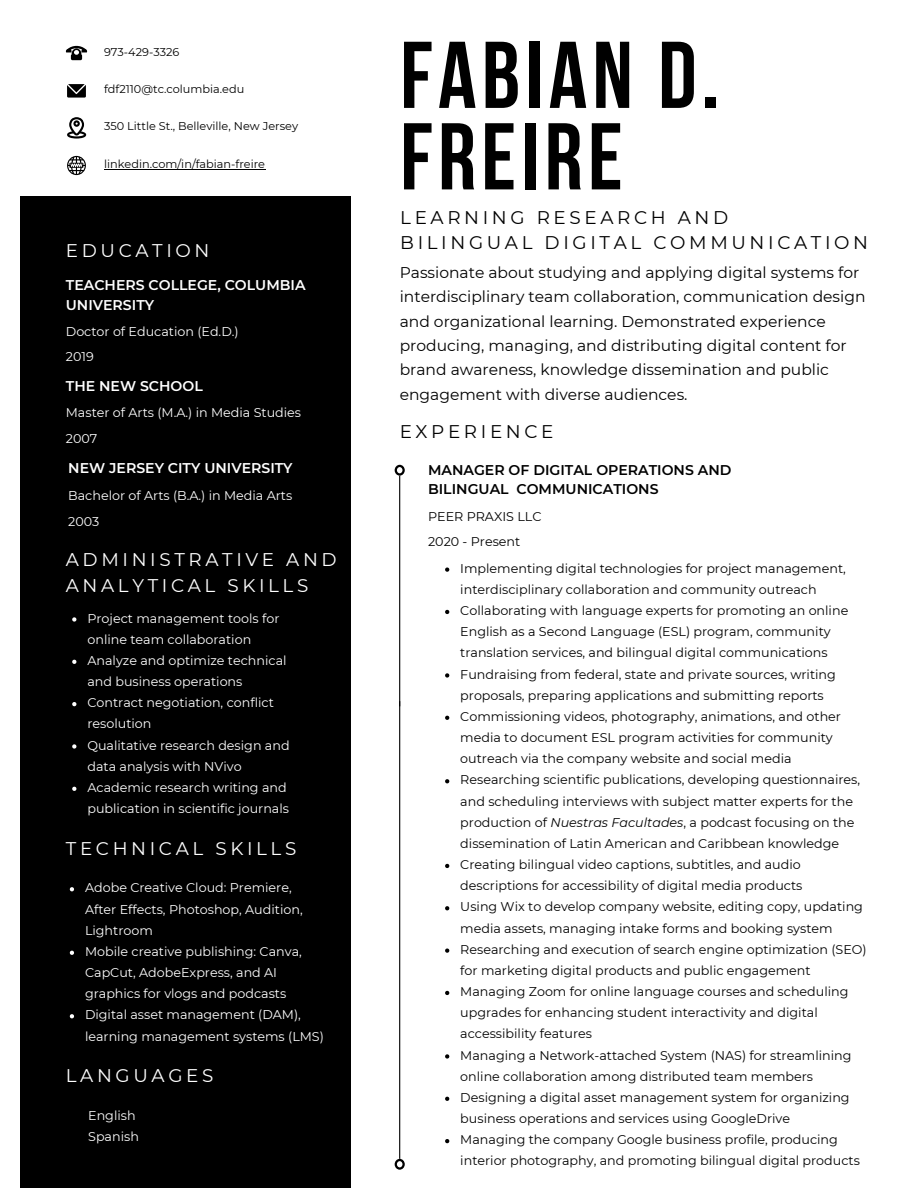
<style>
.page{position:relative;width:918px;height:1188px;background:#fff}
.page>*{position:absolute;margin:0;border:0;box-sizing:border-box;transform-origin:0 0}
.t1{font:700 94.5px/81.4px "Bebas Neue";letter-spacing:.055em;color:#000}
.t2{font:18.3px/25.3px "Montserrat";letter-spacing:.2em;color:#fff}
.t3{font:18.3px/25.3px "Montserrat";letter-spacing:.2em;color:#000}
.t4{font:15.45px/24.3px "Montserrat";color:#000}
.t5{font:600 14.1px/20.1px "Montserrat";color:#fff}
.t6{font:600 14.1px/19px "Montserrat";color:#000}
.t7{font:12.75px/21.1px "Montserrat";color:#000}
.t8{font:12.75px/21.1px "Montserrat";color:#fff}
.t9{font:11.25px "Montserrat";color:#000}
.s1{font-style:italic}
</style>
<div class="page">
<div style="left:20px;top:196px;width:330px;height:992px;background:#000"></div>
<svg style="left:395px;top:465px;width:10px;height:11px"></svg>
<svg style="left:395px;top:1159px;width:10px;height:11px"></svg>
<hr style="left:399px;top:476px;width:1px;height:230px;background:#000">
<hr style="left:399px;top:701px;width:1px;height:458px;background:#000">
<svg style="left:67px;top:84px;width:19px;height:14px"></svg>
<svg style="left:66px;top:46px;width:21px;height:14px"></svg>
<svg style="left:67px;top:117px;width:19px;height:22px"></svg>
<svg style="left:67px;top:156px;width:19px;height:19px"></svg>
<hr style="left:104px;top:169px;width:161px;height:1px;background:#000">
<svg style="left:72px;top:617px;width:4px;height:5px"></svg>
<svg style="left:72px;top:660px;width:4px;height:4px"></svg>
<svg style="left:72px;top:702px;width:4px;height:4px"></svg>
<svg style="left:72px;top:744px;width:4px;height:5px"></svg>
<svg style="left:72px;top:787px;width:4px;height:4px"></svg>
<svg style="left:445px;top:568px;width:4px;height:4px"></svg>
<svg style="left:445px;top:610px;width:4px;height:4px"></svg>
<svg style="left:445px;top:673px;width:4px;height:5px"></svg>
<svg style="left:445px;top:716px;width:4px;height:4px"></svg>
<svg style="left:445px;top:779px;width:4px;height:4px"></svg>
<svg style="left:445px;top:864px;width:4px;height:4px"></svg>
<svg style="left:445px;top:906px;width:4px;height:4px"></svg>
<svg style="left:445px;top:949px;width:4px;height:4px"></svg>
<svg style="left:445px;top:991px;width:4px;height:4px"></svg>
<svg style="left:445px;top:1054px;width:4px;height:5px"></svg>
<svg style="left:445px;top:1097px;width:4px;height:4px"></svg>
<svg style="left:445px;top:1139px;width:4px;height:4px"></svg>
<svg style="left:70px;top:887px;width:4px;height:4px"></svg>
<svg style="left:70px;top:951px;width:4px;height:4px"></svg>
<svg style="left:70px;top:1014px;width:4px;height:4px"></svg>
<p class="t9" style="left:104px;top:45px;width:77px">973-429-3326</p>
<p class="t9" style="left:104px;top:82px;width:142px">fdf2110@tc.columbia.edu</p>
<p class="t9" style="left:104px;top:119px;width:196px">350 Little St., Belleville, New Jersey</p>
<p class="t9" style="left:104px;top:157px;width:163px">linkedin.com/in/fabian-freire</p>
<h2 class="t2" style="left:66px;top:238px;width:145px">EDUCATION</h2>
<h3 class="t5" style="left:66px;top:275px;width:241px">TEACHERS COLLEGE, COLUMBIA<br>UNIVERSITY</h3>
<h4 class="t8" style="left:66px;top:321px;width:174px">Doctor of Education (Ed.D.)</h4>
<h2 class="t8" style="left:66px;top:346px;width:29px">2019</h2>
<p class="t5" style="left:66px;top:375px;width:138px">THE NEW SCHOOL</p>
<p class="t8" style="left:66px;top:402px;width:237px">Master of Arts (M.A.) in Media Studies</p>
<p class="t8" style="left:66px;top:428px;width:33px">2007</p>
<p class="t5" style="left:68px;top:458px;width:226px">NEW JERSEY CITY UNIVERSITY</p>
<p class="t8" style="left:68px;top:485px;width:226px">Bachelor of Arts (B.A.) in Media Arts</p>
<p class="t8" style="left:68px;top:511px;width:33px">2003</p>
<p class="t2" style="left:66px;top:547px;width:272px">ADMINISTRATIVE AND<br>ANALYTICAL SKILLS</p>
<p class="t8" style="left:87px;top:608px;width:194px">Project management tools for online team collaboration</p>
<h2 class="t8" style="left:87px;top:650px;width:201px">Analyze and optimize technical and business operations</h2>
<h3 class="t8" style="left:87px;top:692px;width:188px">Contract negotiation, conflict resolution</h3>
<p class="t8" style="left:87px;top:735px;width:204px">Qualitative research design and data analysis with NVivo</p>
<p class="t8" style="left:87px;top:777px;width:203px">Academic research writing and publication in scientific journals</p>
<p class="t2" style="left:66px;top:836px;width:232px">TECHNICAL SKILLS</p>
<p class="t8" style="left:85px;top:877px;width:219px">Adobe Creative Cloud: Premiere,<br>After Effects, Photoshop, Audition,<br>Lightroom</p>
<p class="t8" style="left:85px;top:941px;width:218px">Mobile creative publishing: Canva,<br>CapCut, AdobeExpress, and AI graphics for vlogs and podcasts</p>
<p class="t8" style="left:85px;top:1004px;width:240px">Digital asset management (DAM), learning management systems (LMS)</p>
<h3 class="t2" style="left:66px;top:1063px;width:149px">LANGUAGES</h3>
<h3 class="t8" style="left:88px;top:1105px;width:49px">English</h3>
<p class="t8" style="left:88px;top:1126px;width:52px">Spanish</p>
<p class="t1" style="left:400px;top:44px;width:321px">FABIAN D.<br>FREIRE</p>
<p class="t3" style="left:400px;top:204px;width:469px">LEARNING RESEARCH AND<br>BILINGUAL DIGITAL COMMUNICATION</p>
<p class="t4" style="left:400px;top:260px;width:467px">Passionate about studying and applying digital systems for interdisciplinary team collaboration, communication design and organizational learning. Demonstrated experience producing, managing, and distributing digital content for brand awareness, knowledge dissemination and public engagement with diverse audiences.</p>
<p class="t3" style="left:400px;top:419px;width:155px">EXPERIENCE</p>
<p class="t6" style="left:428px;top:460px;width:305px">MANAGER OF DIGITAL OPERATIONS AND<br>BILINGUAL COMMUNICATIONS</p>
<p class="t7" style="left:428px;top:505px;width:115px">PEER PRAXIS LLC</p>
<h2 class="t7" style="left:428px;top:530px;width:94px">2020 - Present</h2>
<p class="t7" style="left:460px;top:558px;width:387px">Implementing digital technologies for project management, interdisciplinary collaboration and community outreach</p>
<p class="t7" style="left:460px;top:600px;width:390px">Collaborating with language experts for promoting an online<br>English as a Second Language (ESL) program, community translation services, and bilingual digital communications</p>
<p class="t7" style="left:460px;top:663px;width:377px">Fundraising from federal, state and private sources, writing proposals, preparing applications and submitting reports</p>
<p class="t7" style="left:460px;top:706px;width:382px">Commissioning videos, photography, animations, and other media to document ESL program activities for community outreach via the company website and social media</p>
<h2 class="t7" style="left:460px;top:769px;width:401px">Researching scientific publications, developing questionnaires, and scheduling interviews with subject matter experts for the production of <span class="s1">Nuestras Facultades</span>, a podcast focusing on the dissemination of Latin American and Caribbean knowledge</h2>
<p class="t7" style="left:460px;top:854px;width:344px">Creating bilingual video captions, subtitles, and audio descriptions for accessibility of digital media products</p>
<p class="t7" style="left:460px;top:896px;width:404px">Using Wix to develop company website, editing copy, updating media assets, managing intake forms and booking system</p>
<p class="t7" style="left:460px;top:939px;width:408px">Researching and execution of search engine optimization (SEO) for marketing digital products and public engagement</p>
<h2 class="t7" style="left:460px;top:981px;width:390px">Managing Zoom for online language courses and scheduling upgrades for enhancing student interactivity and digital accessibility features</h2>
<h6 class="t7" style="left:460px;top:1044px;width:393px">Managing a Network-attached System (NAS) for streamlining online collaboration among distributed team members</h6>
<p class="t7" style="left:460px;top:1087px;width:391px">Designing a digital asset management system for organizing business operations and services using GoogleDrive</p>
<h1 class="t7" style="left:460px;top:1129px;width:401px">Managing the company Google business profile, producing interior photography, and promoting bilingual digital products</h1>
</div>
